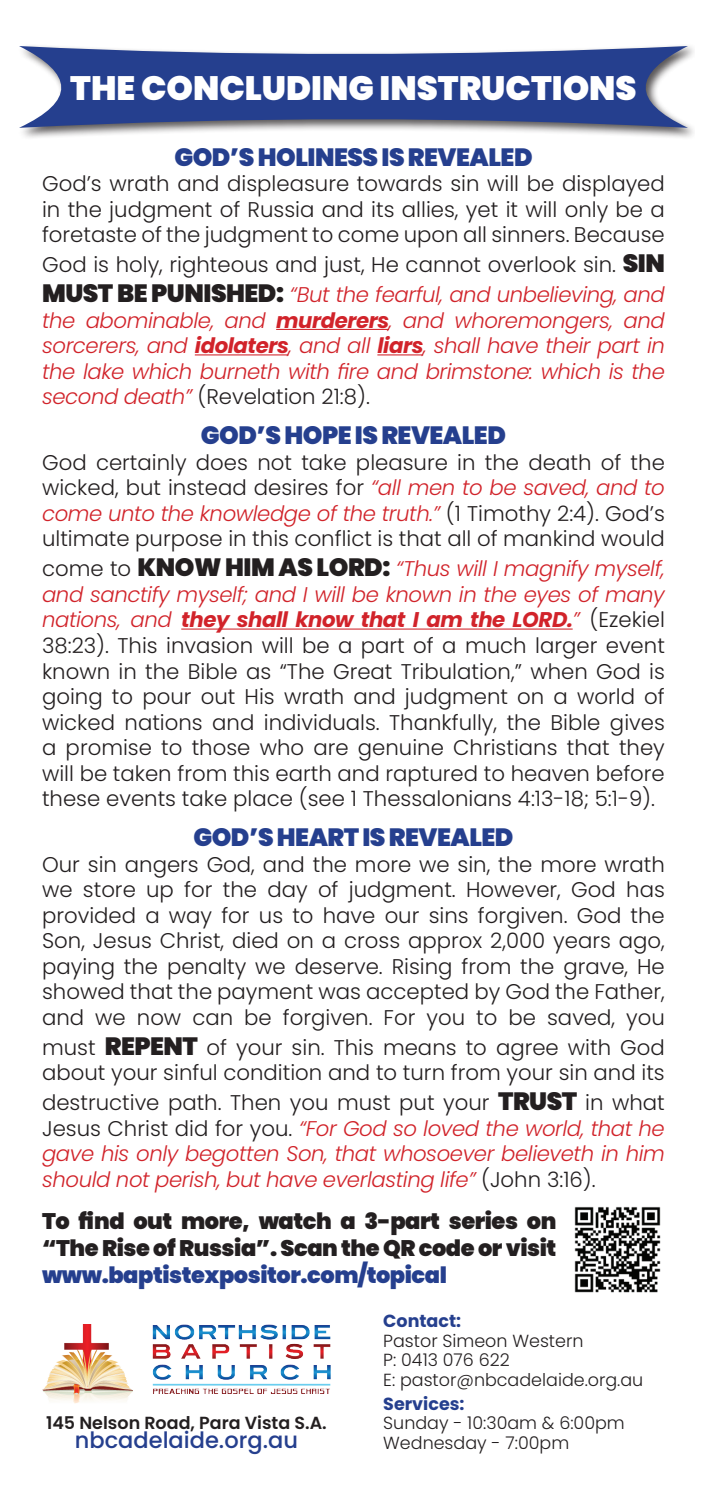
<style>
.page{position:relative;width:709px;height:1489px;background:#fff}
.page>*{position:absolute;margin:0;border:0;box-sizing:border-box;transform-origin:0 0}
.t1{font:900 33.75px "Poppins";color:#fff}
.t2{font:900 25px "Poppins";letter-spacing:-.02em;color:#253f8e}
.t3{font:900 22.5px/27px "Poppins";letter-spacing:-.02em;color:#231f20}
.t4{font:900 22.5px "Poppins";letter-spacing:-.02em;color:#253f8e}
.t5{font:500 22.5px "Poppins";color:#253f8e}
.t6{font:300 21.25px/25.5px "Poppins";color:#231f20;text-align:justify}
.t7{font:italic 300 21.25px/25.5px "Poppins";letter-spacing:-.02em;color:#d1232a;text-align:justify}
.t8{font:300 17.5px/19.2px "Poppins";color:#231f20}
.t9{font:600 17.5px "Poppins";color:#231f20}
.t10{font:700 17.5px "Poppins";color:#253f8e}
.s1{font-weight:900;font-size:25px}
.s2{font-style:italic;color:#d1232a}
.s3{font-weight:700}
.s4{font-style:normal;color:#231f20}
.s5{font-weight:700;font-style:italic;color:#d1232a}
.s6{font-weight:900;font-style:normal;font-size:25px;color:#231f20}
</style>
<div class="page">
<hr style="left:276px;top:329px;width:113px;height:1px;background:#d1232a">
<hr style="left:195px;top:354px;width:94px;height:1px;background:#d1232a">
<hr style="left:377px;top:354px;width:46px;height:1px;background:#d1232a">
<hr style="left:181px;top:628px;width:391px;height:1px;background:#d1232a">
<img style="left:42px;top:1324px;width:289px;height:79px">
<img style="left:574px;top:1206px;width:87px;height:87px">
<div style="left:18px;top:43px;width:676px;height:97px;background:#231f20;opacity:.75"></div>
<svg style="left:19px;top:46px;width:669px;height:82px;background:#4b5f9d"></svg>
<h1 class="t1" style="left:70px;top:68px;width:568px">THE CONCLUDING INSTRUCTIONS</h1>
<p class="t2" style="left:174px;top:142px;width:360px">GOD’S HOLINESS IS REVEALED</p>
<p class="t6" style="left:42px;top:171px;width:624px">God’s wrath and displeasure towards sin will be displayed in the judgment of Russia and its allies, yet it will only be a foretaste of the judgment to come upon all sinners. Because</p>
<p class="t6" style="left:42px;top:250px;width:624px;line-height:30px">God is holy, righteous and just, He cannot overlook sin. <span class="s1">SIN<br>MUST BE PUNISHED:</span> <span class="s2">“But the fearful, and unbelieving, and</span></p>
<p class="t7" style="left:42px;top:308px;width:624px">the abominable, and <span class="s3">murderers</span>, and whoremongers, and sorcerers, and <span class="s3">idolaters</span>, and all <span class="s3">liars</span>, shall have their part in the lake which burneth with fire and brimstone: which is the second death” <span class="s4">(Revelation 21:8).</span></p>
<p class="t2" style="left:201px;top:421px;width:306px">GOD’S HOPE IS REVEALED</p>
<p class="t6" style="left:42px;top:450px;width:624px">God certainly does not take pleasure in the death of the wicked, but instead desires for <span class="s2">“all men to be saved, and to come unto the knowledge of the truth.”</span> (1 Timothy 2:4). God’s ultimate purpose in this conflict is that all of mankind would</p>
<p class="t6" style="left:42px;top:556px;width:624px">come to <span class="s1">KNOW HIM AS LORD:</span> <span class="s2">“Thus will I magnify myself, and sanctify myself; and I will be known in the eyes of many nations, and</span> <span class="s5">they shall know that I am the LORD.</span><span class="s2">”</span> (Ezekiel 38:23). This invasion will be a part of a much larger event known in the Bible as “The Great Tribulation,” when God is going to pour out His wrath and judgment on a world of wicked nations and individuals. Thankfully, the Bible gives a promise to those who are genuine Christians that they will be taken from this earth and raptured to heaven before these events take place (see 1 Thessalonians 4:13-18; 5:1-9).</p>
<p class="t2" style="left:193px;top:822px;width:321px">GOD’S HEART IS REVEALED</p>
<p class="t6" style="left:42px;top:851px;width:624px">Our sin angers God, and the more we sin, the more wrath we store up for the day of judgment. However, God has provided a way for us to have our sins forgiven. God the Son, Jesus Christ, died on a cross approx 2,000 years ago, paying the penalty we deserve. Rising from the grave, He showed that the payment was accepted by God the Father, and we now can be forgiven. For you to be saved, you</p>
<p class="t6" style="left:42px;top:1034px;width:624px">must <span class="s1">REPENT</span> of your sin. This means to agree with God about your sinful condition and to turn from your sin and its</p>
<p class="t7" style="left:42px;top:1090px;width:624px"><span class="s4">destructive path. Then you must put your</span> <span class="s6">TRUST</span> <span class="s4">in what Jesus Christ did for you.</span> “For God so loved the world, that he gave his only begotten Son, that whosoever believeth in him should not perish, but have everlasting life” <span class="s4">(John 3:16).</span></p>
<p class="t3" style="left:42px;top:1207px;width:516px">To find out more, watch a 3-part series on “The Rise of Russia”. Scan the QR code or visit</p>
<p class="t4" style="left:42px;top:1262px;width:406px">www.baptistexpositor.com/topical</p>
<p class="t10" style="left:383px;top:1310px;width:79px">Contact:</p>
<p class="t8" style="left:383px;top:1330px;width:262px">Pastor Simeon Western<br>P: 0413 076 622<br>E: pastor@nbcadelaide.org.au</p>
<p class="t10" style="left:383px;top:1393px;width:83px">Services:</p>
<p class="t8" style="left:383px;top:1413px;width:243px">Sunday - 10:30am &amp; 6:00pm<br>Wednesday - 7:00pm</p>
<p class="t9" style="left:46px;top:1412px;width:282px">145 Nelson Road, Para Vista S.A.</p>
<p class="t5" style="left:75px;top:1427px;width:224px">nbcadelaide.org.au</p>
</div>
